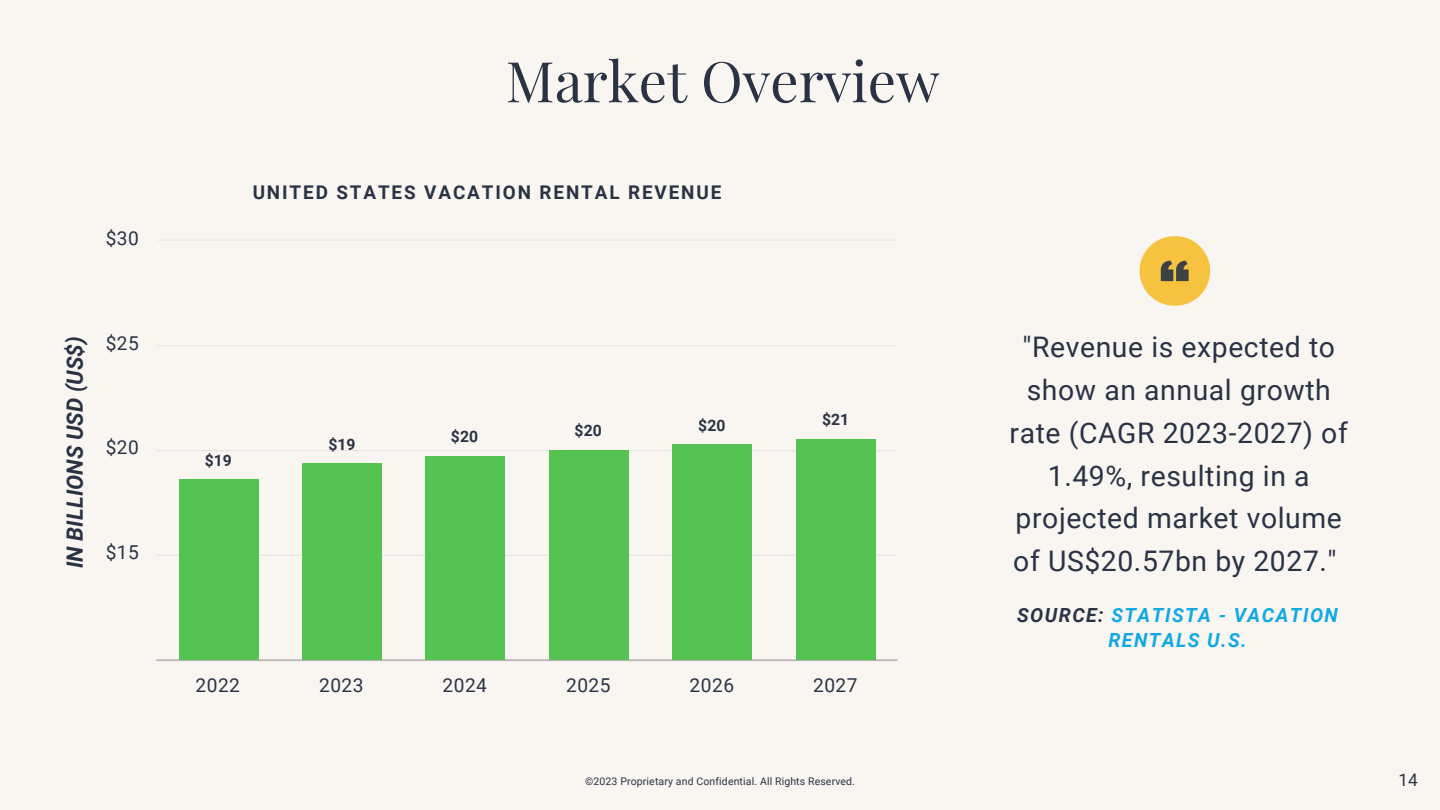
<style>
.page{position:relative;width:1440px;height:810px;background:#f9f5f0}
.page>*{position:absolute;margin:0;border:0;box-sizing:border-box;transform-origin:0 0}
.t1{font:56.25px "Playfair Display";color:#293345}
.t2{font:28.35px/42.8px "Roboto";letter-spacing:.02em;color:#293345;text-align:center}
.t3{font:italic 700 22.5px "Roboto";color:#293345}
.t4{font:italic 700 19.5px/24.8px "Roboto";letter-spacing:.075em;color:#11a9e2;text-align:center}
.t5{font:19.05px "Roboto";letter-spacing:.025em;color:#293345}
.t6{font:700 18.9px "Roboto";letter-spacing:.1em;color:#293345}
.t7{font:17.25px "Roboto";color:#293345}
.t8{font:700 15.75px "Roboto";letter-spacing:.005em;color:#293345}
.t9{font:10.5px "Roboto";letter-spacing:.01em;color:#293345}
.s1{color:#293345}
</style>
<div class="page">
<hr style="left:156px;top:240px;width:742px;height:1px;background:#293345">
<hr style="left:156px;top:345px;width:742px;height:1px;background:#293345">
<hr style="left:156px;top:555px;width:741px;height:1px;background:#293345">
<hr style="left:156px;top:450px;width:741px;height:1px;background:#293345">
<hr style="left:156px;top:659px;width:741px;height:2px;background:#293345">
<div style="left:179px;top:479px;width:80px;height:182px;background:#54c351"></div>
<div style="left:302px;top:464px;width:80px;height:197px;background:#54c351"></div>
<div style="left:425px;top:456px;width:80px;height:205px;background:#54c351"></div>
<div style="left:549px;top:450px;width:80px;height:211px;background:#54c351"></div>
<div style="left:672px;top:444px;width:80px;height:217px;background:#54c351"></div>
<div style="left:796px;top:439px;width:80px;height:222px;background:#54c351"></div>
<svg style="left:1140px;top:236px;width:70px;height:70px"></svg>
<p class="t5" style="left:106px;top:227px;width:35px">$30</p>
<p class="t3" style="left:62px;top:568px;width:234px;rotate:-90deg">IN BILLIONS USD (US$)</p>
<p class="t5" style="left:106px;top:332px;width:35px">$25</p>
<p class="t5" style="left:106px;top:437px;width:35px">$20</p>
<p class="t5" style="left:106px;top:541px;width:35px">$15</p>
<p class="t1" style="left:506px;top:42px;width:435px">Market Overview</p>
<p class="t6" style="left:253px;top:182px;width:470px">UNITED STATES VACATION RENTAL REVENUE</p>
<p class="t8" style="left:205px;top:451px;width:29px">$19</p>
<p class="t8" style="left:328px;top:435px;width:29px">$19</p>
<p class="t8" style="left:451px;top:427px;width:29px">$20</p>
<p class="t8" style="left:575px;top:422px;width:29px">$20</p>
<p class="t8" style="left:698px;top:416px;width:29px">$20</p>
<p class="t8" style="left:822px;top:410px;width:29px">$21</p>
<p class="t5" style="left:196px;top:674px;width:46px">2022</p>
<p class="t5" style="left:319px;top:674px;width:46px">2023</p>
<p class="t5" style="left:443px;top:674px;width:46px">2024</p>
<p class="t5" style="left:566px;top:674px;width:46px">2025</p>
<p class="t5" style="left:690px;top:674px;width:46px">2026</p>
<p class="t5" style="left:813px;top:674px;width:46px">2027</p>
<p class="t2" style="left:1010px;top:326px;width:340px">"Revenue is expected to show an annual growth rate (CAGR 2023-2027) of<br>1.49%, resulting in a projected market volume of US$20.57bn by 2027."</p>
<p class="t4" style="left:1017px;top:603px;width:322px"><span class="s1">SOURCE:</span> STATISTA - VACATION<br>RENTALS U.S.</p>
<p class="t9" style="left:585px;top:775px;width:271px">©2023 Proprietary and Confidential. All Rights Reserved.</p>
<p class="t7" style="left:1398px;top:770px;width:21px">14</p>
</div>
